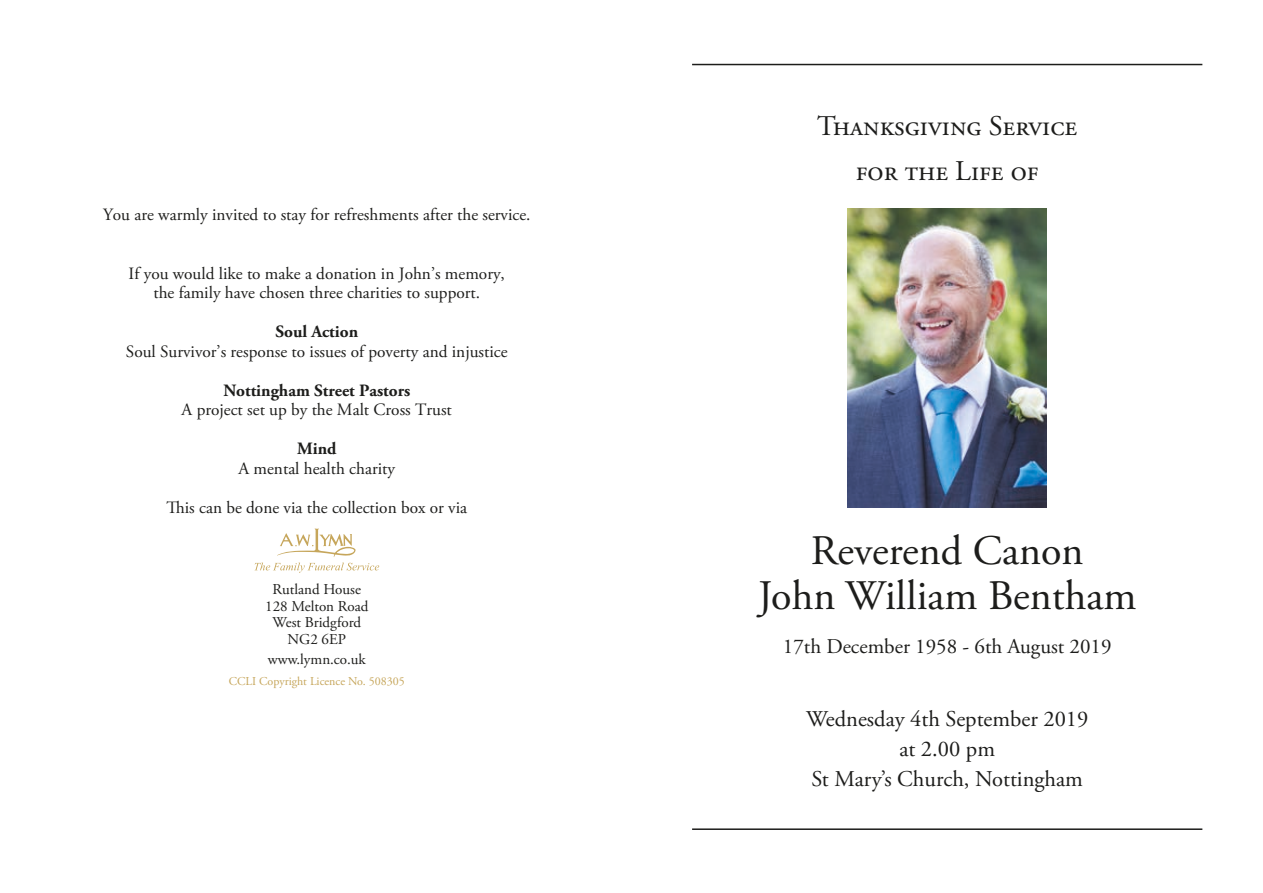
<style>
.page{position:relative;width:1263px;height:893px;background:#fff}
.page>*{position:absolute;margin:0;border:0;box-sizing:border-box;transform-origin:0 0}
.t1{font:42px/45px "Adobe Garamond Pro";letter-spacing:-.005em;color:#1d1d1b;text-align:center}
.t2{font:28.5px/45px "Adobe Garamond Pro";color:#1d1d1b;text-align:center}
.t3{font:22.5px/30px "Adobe Garamond Pro";color:#1d1d1b;text-align:center}
.t4{font:21px "Adobe Garamond Pro";color:#1d1d1b}
.t5{font:17.25px/19.5px "Adobe Garamond Pro";color:#1d1d1b;text-align:center}
.t6{font:700 17.25px "Adobe Garamond Pro";color:#1d1d1b}
.t7{font:15px/16.5px "Adobe Garamond Pro";color:#1d1d1b;text-align:center}
.t8{font:12px "Adobe Garamond Pro";color:#c6a65b}
</style>
<div class="page">
<hr style="left:692px;top:64px;width:510px;height:1px;background:#1d1d1b">
<hr style="left:692px;top:828px;width:510px;height:2px;background:#1d1d1b">
<svg style="left:254px;top:528px;width:125px;height:45px"></svg>
<img style="left:848px;top:208px;width:199px;height:299px">
<p class="t5" style="left:103px;top:206px;width:429px">You are warmly invited to stay for refreshments after the service.</p>
<p class="t5" style="left:129px;top:264px;width:378px">If you would like to make a donation in John’s memory, the family have chosen three charities to support.</p>
<p class="t6" style="left:275px;top:322px;width:84px">Soul Action</p>
<p class="t5" style="left:126px;top:342px;width:383px">Soul Survivor’s response to issues of poverty and injustice</p>
<p class="t6" style="left:223px;top:380px;width:188px">Nottingham Street Pastors</p>
<p class="t5" style="left:182px;top:401px;width:272px">A project set up by the Malt Cross Trust</p>
<p class="t6" style="left:297px;top:439px;width:41px">Mind</p>
<p class="t5" style="left:238px;top:459px;width:158px">A mental health charity</p>
<p class="t5" style="left:166px;top:498px;width:302px">This can be done via the collection box or via</p>
<p class="t7" style="left:265px;top:581px;width:105px">Rutland House<br>128 Melton Road<br>West Bridgford<br>NG2 6EP</p>
<p class="t7" style="left:268px;top:652px;width:100px">www.lymn.co.uk</p>
<p class="t8" style="left:229px;top:674px;width:178px">CCLI Copyright Licence No. 508305</p>
<h2 class="t2" style="left:817px;top:105px;width:262px">Thanksgiving Service for the Life of</h2>
<h1 class="t1" style="left:758px;top:530px;width:380px">Reverend Canon<br>John William Bentham</h1>
<p class="t4" style="left:783px;top:634px;width:330px">17th December 1958 - 6th August 2019</p>
<h3 class="t3" style="left:806px;top:705px;width:284px">Wednesday 4th September 2019 at 2.00 pm<br>St Mary’s Church, Nottingham</h3>
</div>
